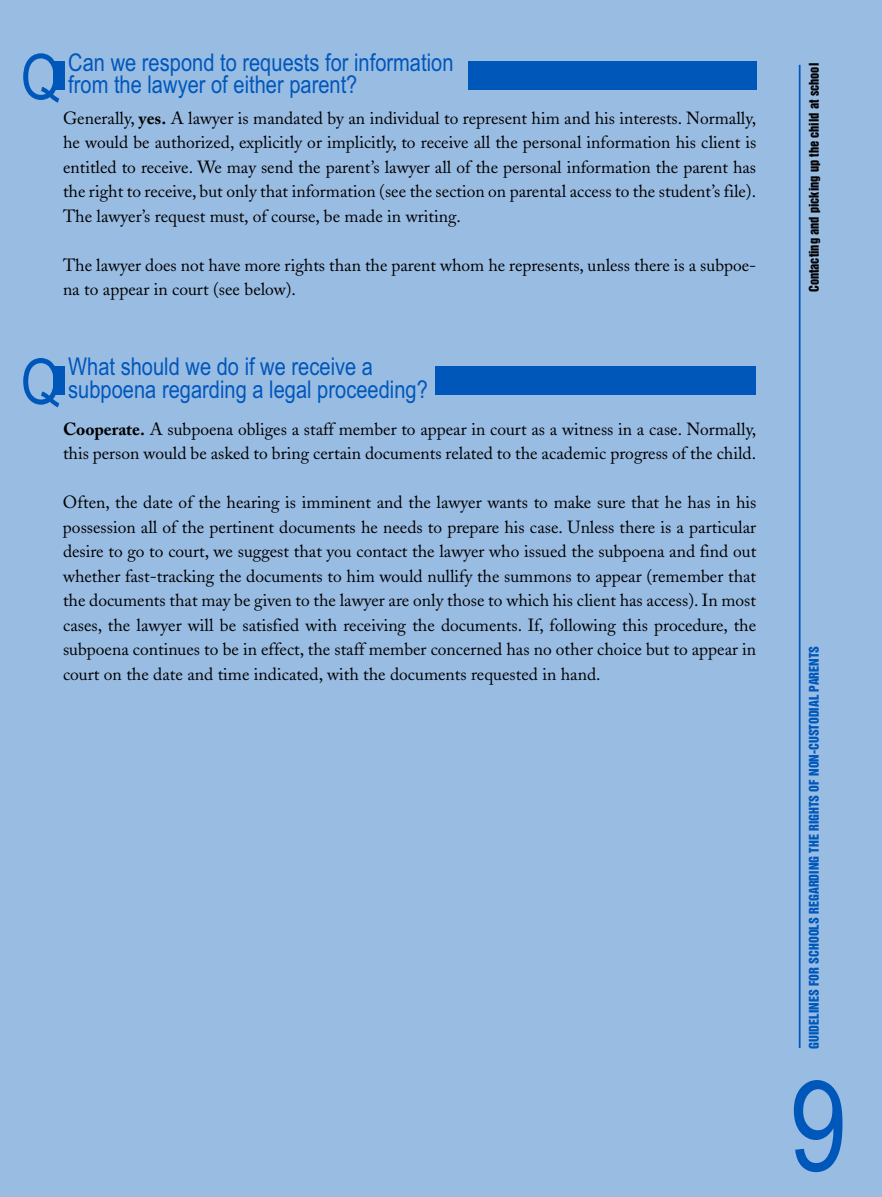
<style>
.page{position:relative;width:882px;height:1197px;background:#99bce3}
.page>*{position:absolute;margin:0;border:0;box-sizing:border-box;transform-origin:0 0}
.t1{font:126px "Arial Narrow";color:#0057ba}
.t2{font:63px "Arial Narrow";color:#0057ba}
.t3{font:24.5px/22.8px "Arial Narrow";color:#0057ba}
.t4{font:17.5px/24.5px "Adobe Caslon";color:#000;text-align:justify}
.t5{font:12.25px "Helvetica Inserat";color:#0057ba}
.t6{font:12.25px "Helvetica Inserat";color:#000}
.s1{font-weight:700}
</style>
<div class="page">
<hr style="left:0;top:0;width:1px;height:1197px;background:#e6e6e6">
<hr style="left:799px;top:65px;width:2px;height:983px;background:#0057ba">
<div style="left:54px;top:61px;width:11px;height:29px;background:#0057ba"></div>
<div style="left:468px;top:61px;width:289px;height:29px;background:#0057ba"></div>
<div style="left:54px;top:366px;width:11px;height:28px;background:#0057ba"></div>
<div style="left:436px;top:366px;width:320px;height:28px;background:#0057ba"></div>
<h2 class="t2" style="left:21px;top:41px;width:42px">Q</h2>
<h3 class="t3" style="left:68px;top:51px;width:387px">Can we respond to requests for information from the lawyer of either parent?</h3>
<p class="t4" style="left:63px;top:108px;width:695px">Generally, <span class="s1">yes.</span> A lawyer is mandated by an individual to represent him and his interests. Normally, he would be authorized, explicitly or implicitly, to receive all the personal information his client is entitled to receive. We may send the parent’s lawyer all of the personal information the parent has the right to receive, but only that information (see the section on parental access to the student’s file).<br>The lawyer’s request must, of course, be made in writing.</p>
<p class="t4" style="left:63px;top:255px;width:695px">The lawyer does not have more rights than the parent whom he represents, unless there is a subpoe&shy;na to appear in court (see below).</p>
<h2 class="t2" style="left:21px;top:345px;width:42px">Q</h2>
<h3 class="t3" style="left:68px;top:355px;width:361px">What should we do if we receive a subpoena regarding a legal proceeding?</h3>
<p class="t4" style="left:63px;top:419px;width:695px"><span class="s1">Cooperate.</span> A subpoena obliges a staff member to appear in court as a witness in a case. Normally, this person would be asked to bring certain documents related to the academic progress of the child.</p>
<p class="t4" style="left:63px;top:492px;width:695px">Often, the date of the hearing is imminent and the lawyer wants to make sure that he has in his possession all of the pertinent documents he needs to prepare his case. Unless there is a particular desire to go to court, we suggest that you contact the lawyer who issued the subpoena and find out whether fast-tracking the documents to him would nullify the summons to appear (remember that the documents that may be given to the lawyer are only those to which his client has access). In most cases, the lawyer will be satisfied with receiving the documents. If, following this procedure, the subpoena continues to be in effect, the staff member concerned has no other choice but to appear in court on the date and time indicated, with the documents requested in hand.</p>
<p class="t6" style="left:809px;top:292px;width:231px;rotate:-90deg">Contacting and picking up the child at school</p>
<p class="t5" style="left:809px;top:1049px;width:404px;rotate:-90deg">GUIDELINES FOR SCHOOLS REGARDING THE RIGHTS OF NON-CUSTODIAL PARENTS</p>
<h1 class="t1" style="left:790px;top:1053px;width:59px">9</h1>
</div>
